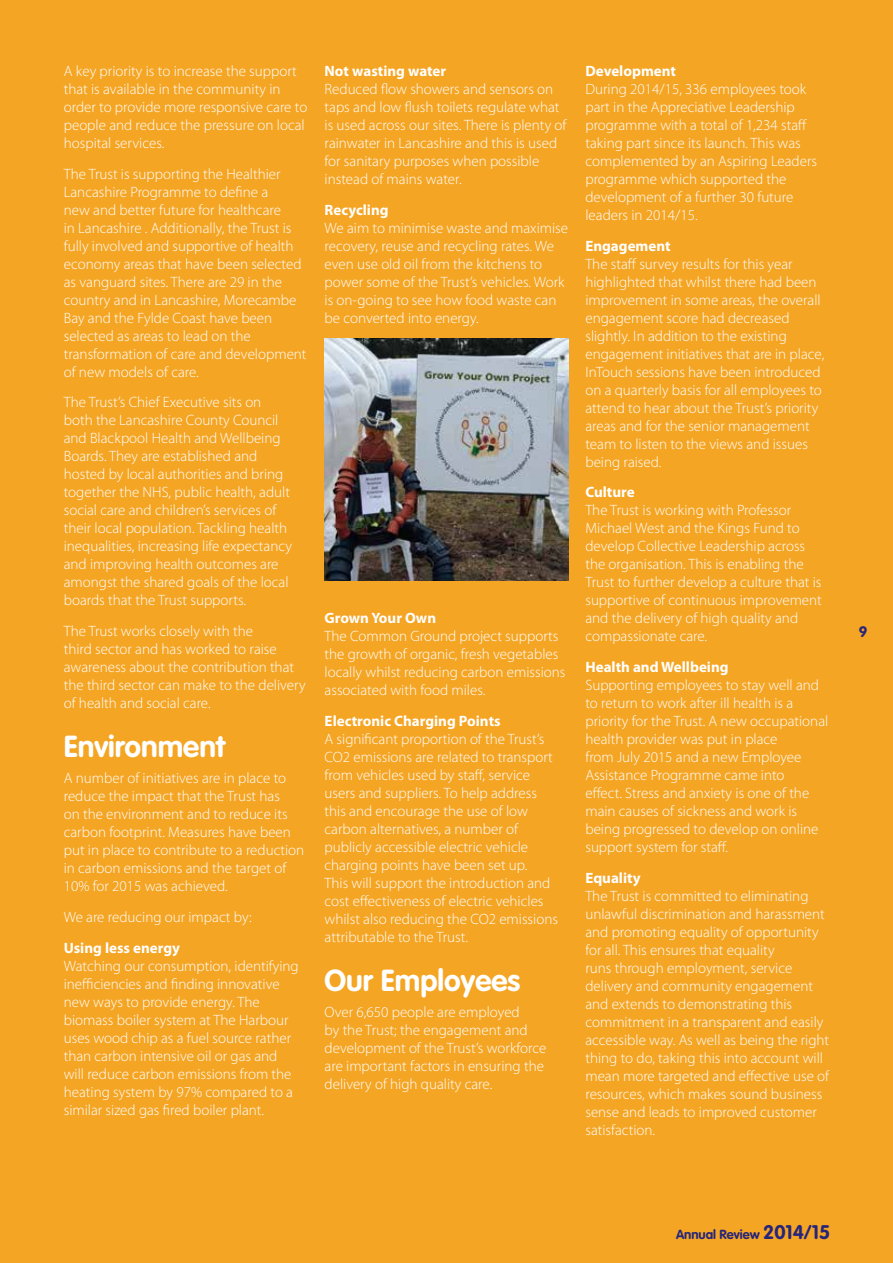
<style>
.page{position:relative;width:893px;height:1263px;background:#f5a524}
.page>*{position:absolute;margin:0;border:0;box-sizing:border-box;transform-origin:0 0}
.t1{font:700 30px "VAG Rounded";color:#fff}
.t2{font:300 15px/18px "Myriad Pro";color:#fff}
.t3{font:700 15px "Myriad Pro";color:#fff}
.t4{font:700 15px "VAG Rounded";color:#27257a}
.t5{font:700 12.9px "VAG Rounded";color:#27257a}
.s1{font-size:19.5px}
</style>
<div class="page">
<img style="left:325px;top:338px;width:243px;height:242px">
<p class="t2" style="left:64px;top:62px;width:245px">A key priority is to increase the support that is available in the community in order to provide more responsive care to people and reduce the pressure on local hospital services.</p>
<p class="t2" style="left:64px;top:165px;width:244px">The Trust is supporting the Healthier Lancashire Programme to define a<br>new and better future for healthcare<br>in Lancashire . Additionally, the Trust is fully involved and supportive of health economy areas that have been selected as vanguard sites. There are 29 in the country and in Lancashire, Morecambe Bay and the Fylde Coast have been selected as areas to lead on the transformation of care and development of new models of care.</p>
<p class="t2" style="left:64px;top:393px;width:230px">The Trust’s Chief Executive sits on both the Lancashire County Council and Blackpool Health and Wellbeing Boards. They are established and hosted by local authorities and bring together the NHS, public health, adult social care and children’s services of their local population. Tackling health inequalities, increasing life expectancy and improving health outcomes are amongst the shared goals of the local boards that the Trust supports.</p>
<p class="t2" style="left:64px;top:622px;width:243px">The Trust works closely with the<br>third sector and has worked to raise awareness about the contribution that the third sector can make to the delivery of health and social care.</p>
<h1 class="t1" style="left:64px;top:729px;width:163px">Environment</h1>
<p class="t2" style="left:64px;top:770px;width:242px">A number of initiatives are in place to reduce the impact that the Trust has<br>on the environment and to reduce its carbon footprint. Measures have been put in place to contribute to a reduction in carbon emissions and the target of 10% for 2015 was achieved.</p>
<p class="t2" style="left:64px;top:908px;width:189px">We are reducing our impact by:</p>
<p class="t3" style="left:64px;top:939px;width:118px">Using less energy</p>
<p class="t2" style="left:64px;top:957px;width:237px">Watching our consumption, identifying inefficiencies and finding innovative new ways to provide energy. The biomass boiler system at The Harbour uses wood chip as a fuel source rather than carbon intensive oil or gas and will reduce carbon emissions from the heating system by 97% compared to a similar sized gas fired boiler plant.</p>
<p class="t3" style="left:325px;top:62px;width:123px">Not wasting water</p>
<p class="t2" style="left:325px;top:80px;width:243px">Reduced flow showers and sensors on taps and low flush toilets regulate what is used across our sites. There is plenty of rainwater in Lancashire and this is used for sanitary purposes when possible instead of mains water.</p>
<p class="t3" style="left:325px;top:201px;width:65px">Recycling</p>
<p class="t2" style="left:325px;top:219px;width:245px">We aim to minimise waste and maximise recovery, reuse and recycling rates. We even use old oil from the kitchens to power some of the Trust’s vehicles. Work is on-going to see how food waste can be converted into energy.</p>
<p class="t3" style="left:325px;top:610px;width:113px">Grown Your Own</p>
<p class="t2" style="left:325px;top:627px;width:242px">The Common Ground project supports the growth of organic, fresh vegetables locally whilst reducing carbon emissions associated with food miles.</p>
<p class="t3" style="left:325px;top:713px;width:178px">Electronic Charging Points</p>
<p class="t2" style="left:325px;top:730px;width:235px">A significant proportion of the Trust’s CO2 emissions are related to transport from vehicles used by staff, service users and suppliers. To help address this and encourage the use of low carbon alternatives, a number of publicly accessible electric vehicle charging points have been set up.<br>This will support the introduction and cost effectiveness of electric vehicles whilst also reducing the CO2 emissions attributable to the Trust.</p>
<h1 class="t1" style="left:325px;top:963px;width:197px">Our Employees</h1>
<p class="t2" style="left:325px;top:1004px;width:223px">Over 6,650 people are employed<br>by the Trust; the engagement and development of the Trust’s workforce are important factors in ensuring the delivery of high quality care.</p>
<p class="t3" style="left:585px;top:62px;width:92px">Development</p>
<p class="t2" style="left:585px;top:80px;width:233px">During 2014/15, 336 employees took part in the Appreciative Leadership programme with a total of 1,234 staff taking part since its launch. This was complemented by an Aspiring Leaders programme which supported the development of a further 30 future leaders in 2014/15.</p>
<p class="t3" style="left:585px;top:237px;width:87px">Engagement</p>
<p class="t2" style="left:585px;top:255px;width:240px">The staff survey results for this year highlighted that whilst there had been improvement in some areas, the overall engagement score had decreased slightly. In addition to the existing engagement initiatives that are in place, InTouch sessions have been introduced on a quarterly basis for all employees to attend to hear about the Trust’s priority areas and for the senior management team to listen to the views and issues being raised.</p>
<p class="t3" style="left:585px;top:484px;width:51px">Culture</p>
<p class="t2" style="left:585px;top:501px;width:238px">The Trust is working with Professor Michael West and the Kings Fund to develop Collective Leadership across the organisation. This is enabling the Trust to further develop a culture that is supportive of continuous improvement and the delivery of high quality and compassionate care.</p>
<p class="t3" style="left:585px;top:659px;width:145px">Health and Wellbeing</p>
<p class="t2" style="left:585px;top:676px;width:244px">Supporting employees to stay well and to return to work after ill health is a priority for the Trust. A new occupational health provider was put in place<br>from July 2015 and a new Employee Assistance Programme came into<br>effect. Stress and anxiety is one of the main causes of sickness and work is being progressed to develop on online support system for staff.</p>
<p class="t3" style="left:585px;top:869px;width:57px">Equality</p>
<p class="t2" style="left:585px;top:887px;width:245px">The Trust is committed to eliminating unlawful discrimination and harassment and promoting equality of opportunity for all. This ensures that equality<br>runs through employment, service delivery and community engagement and extends to demonstrating this commitment in a transparent and easily accessible way. As well as being the right thing to do, taking this into account will mean more targeted and effective use of resources, which makes sound business sense and leads to improved customer satisfaction.</p>
<p class="t4" style="left:859px;top:623px;width:10px">9</p>
<p class="t5" style="left:676px;top:1226px;width:156px">Annual Review <span class="s1">2014/15</span></p>
</div>
